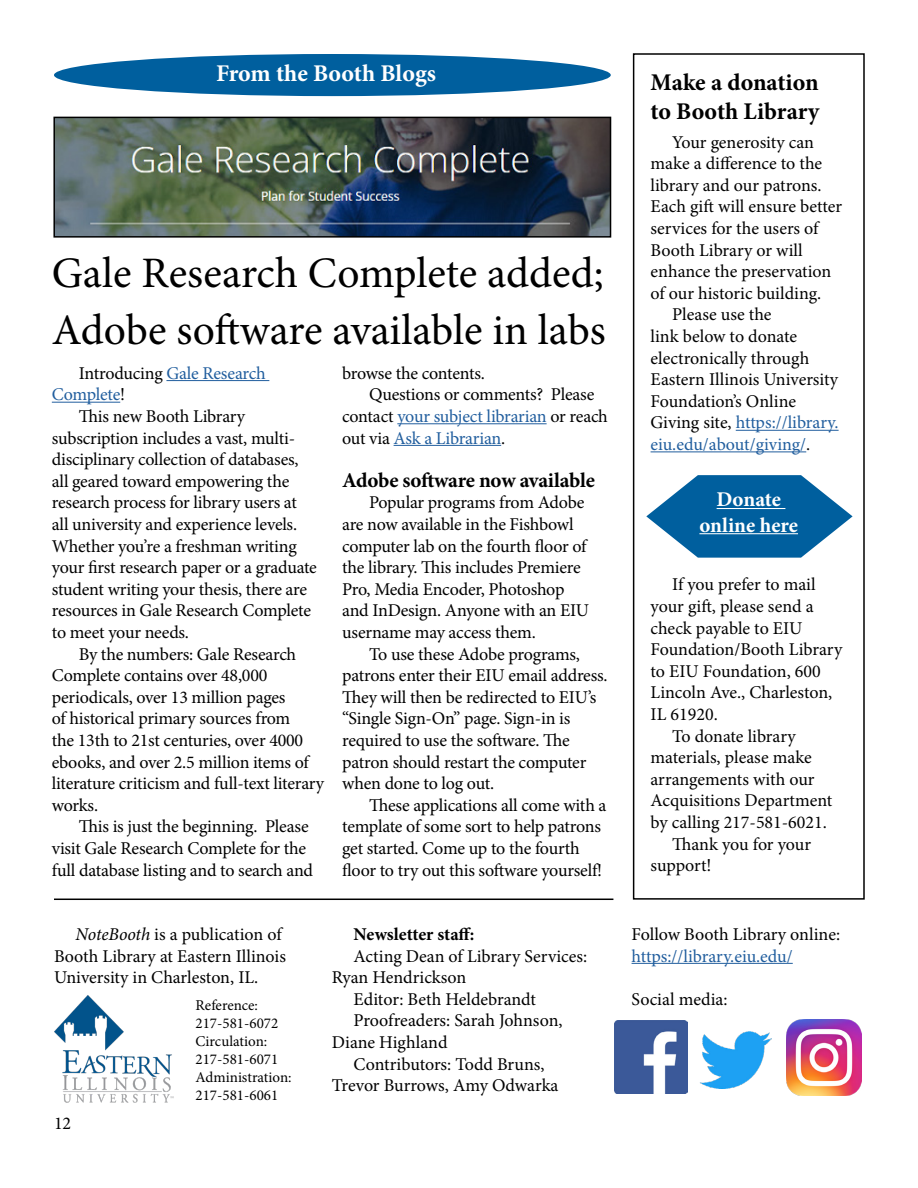
<style>
.page{position:relative;width:918px;height:1188px;background:#fff}
.page>*{position:absolute;margin:0;border:0;box-sizing:border-box;transform-origin:0 0}
.t1{font:43.5px/57px "Minion Pro";color:#000}
.t2{font:700 24px/28.8px "Minion Pro";color:#000}
.t3{font:700 24px "Minion Pro";color:#fff}
.t4{font:700 21px "Minion Pro";letter-spacing:-.015em;color:#000}
.t5{font:700 21px/25.2px "Minion Pro";color:#fff;text-align:center}
.t6{font:18px/21.6px "Minion Pro";letter-spacing:-.01em;color:#000}
.t7{font:18px/21.6px "Minion Pro";letter-spacing:-.01em;color:#215e9e}
.t8{font:700 18px "Minion Pro";letter-spacing:-.005em;color:#000}
.t9{font:15px/18px "Minion Pro";color:#000}
.s1{color:#000}
.s2{font-style:italic}
</style>
<div class="page">
<hr style="left:736px;top:430px;width:103px;height:1px;background:#215e9e">
<hr style="left:651px;top:451px;width:155px;height:1px;background:#215e9e">
<div style="left:633px;top:53px;width:232px;height:847px;border:2px solid #000"></div>
<svg style="left:646px;top:475px;width:207px;height:83px"></svg>
<hr style="left:717px;top:508px;width:68px;height:1px;background:#fff">
<hr style="left:699px;top:533px;width:99px;height:1px;background:#fff">
<hr style="left:632px;top:963px;width:161px;height:1px;background:#215e9e">
<img style="left:54px;top:995px;width:120px;height:108px">
<img style="left:615px;top:1021px;width:72px;height:72px">
<img style="left:700px;top:1031px;width:71px;height:58px">
<img style="left:786px;top:1020px;width:76px;height:75px">
<hr style="left:54px;top:899px;width:559px;height:1px;background:#000">
<hr style="left:166px;top:380px;width:103px;height:1px;background:#215e9e">
<hr style="left:52px;top:402px;width:68px;height:1px;background:#215e9e">
<hr style="left:397px;top:423px;width:150px;height:1px;background:#215e9e">
<hr style="left:394px;top:445px;width:107px;height:1px;background:#215e9e">
<div style="left:54px;top:54px;width:557px;height:42px;background:#005f9e;border-radius:50%"></div>
<img style="left:56px;top:120px;width:552px;height:115px">
<div style="left:53px;top:117px;width:558px;height:121px;border:2px solid #000"></div>
<h2 class="t3" style="left:216px;top:57px;width:222px">From the Booth Blogs</h2>
<h1 class="t1" style="left:52px;top:245px;width:555px">Gale Research Complete added;<br>Adobe software available in labs</h1>
<p class="t7" style="left:52px;top:362px;width:215px;text-indent:27px"><span class="s1">Introducing</span> Gale Research<br>Complete<span class="s1">!</span></p>
<p class="t6" style="left:52px;top:406px;width:267px;text-indent:27px">This new Booth Library subscription includes a vast, multi&shy;disciplinary collection of databases, all geared toward empowering the research process for library users at all university and experience levels.<br>Whether you’re a freshman writing your first research paper or a graduate student writing your thesis, there are resources in Gale Research Complete to meet your needs.</p>
<p class="t6" style="left:52px;top:643px;width:274px;text-indent:27px">By the numbers: Gale Research<br>Complete contains over 48,000 periodicals, over 13 million pages<br>of historical primary sources from<br>the 13th to 21st centuries, over 4000 ebooks, and over 2.5 million items of literature criticism and full-text literary works.</p>
<p class="t6" style="left:52px;top:816px;width:263px;text-indent:27px">This is just the beginning. Please visit Gale Research Complete for the full database listing and to search and</p>
<p class="t6" style="left:342px;top:362px;width:144px">browse the contents.</p>
<p class="t6" style="left:369px;top:384px;width:227px">Questions or comments? Please</p>
<p class="t7" style="left:342px;top:406px;width:267px"><span class="s1">contact</span> your subject librarian <span class="s1">or reach</span></p>
<p class="t7" style="left:342px;top:427px;width:165px"><span class="s1">out via</span> Ask a Librarian<span class="s1">.</span></p>
<p class="t4" style="left:342px;top:465px;width:254px">Adobe software now available</p>
<p class="t6" style="left:342px;top:492px;width:249px;text-indent:27px">Popular programs from Adobe are now available in the Fishbowl computer lab on the fourth floor of the library. This includes Premiere<br>Pro, Media Encoder, Photoshop and InDesign. Anyone with an EIU username may access them.</p>
<p class="t6" style="left:342px;top:643px;width:267px;text-indent:27px">To use these Adobe programs, patrons enter their EIU email address.<br>They will then be redirected to EIU’s “Single Sign-On” page. Sign-in is required to use the software. The patron should restart the computer when done to log out.</p>
<p class="t6" style="left:342px;top:794px;width:266px;text-indent:27px">These applications all come with a template of some sort to help patrons get started. Come up to the fourth floor to try out this software yourself!</p>
<p class="t6" style="left:54px;top:924px;width:233px;text-indent:22px"><span class="s2">NoteBooth</span> is a publication of<br>Booth Library at Eastern Illinois<br>University in Charleston, IL.</p>
<p class="t8" style="left:354px;top:922px;width:122px">Newsletter staff:</p>
<p class="t6" style="left:354px;top:945px;width:235px">Acting Dean of Library Services:</p>
<p class="t6" style="left:332px;top:967px;width:136px">Ryan Hendrickson</p>
<p class="t6" style="left:354px;top:988px;width:184px">Editor: Beth Heldebrandt</p>
<p class="t6" style="left:354px;top:1010px;width:211px">Proofreaders: Sarah Johnson,</p>
<p class="t6" style="left:332px;top:1032px;width:117px">Diane Highland</p>
<p class="t6" style="left:354px;top:1053px;width:192px">Contributors: Todd Bruns,</p>
<p class="t6" style="left:332px;top:1075px;width:228px">Trevor Burrows, Amy Odwarka</p>
<p class="t9" style="left:196px;top:996px;width:98px">Reference:<br>217-581-6072<br>Circulation:<br>217-581-6071<br>Administration:<br>217-581-6061</p>
<p class="t6" style="left:54px;top:1112px;width:19px">12</p>
<h2 class="t2" style="left:651px;top:68px;width:170px">Make a donation to Booth Library</h2>
<p class="t6" style="left:672px;top:131px;width:143px">Your generosity can</p>
<p class="t6" style="left:651px;top:153px;width:173px">make a difference to the</p>
<p class="t6" style="left:651px;top:174px;width:173px">library and our patrons.</p>
<p class="t6" style="left:651px;top:196px;width:193px">Each gift will ensure better</p>
<p class="t6" style="left:651px;top:218px;width:169px">services for the users of</p>
<p class="t6" style="left:651px;top:239px;width:154px">Booth Library or will</p>
<p class="t6" style="left:651px;top:261px;width:182px">enhance the preservation</p>
<p class="t6" style="left:651px;top:282px;width:172px">of our historic building.</p>
<p class="t6" style="left:672px;top:304px;width:101px">Please use the</p>
<p class="t6" style="left:651px;top:326px;width:148px">link below to donate</p>
<p class="t6" style="left:651px;top:347px;width:160px">electronically through</p>
<p class="t6" style="left:651px;top:369px;width:189px">Eastern Illinois University</p>
<p class="t6" style="left:651px;top:390px;width:147px">Foundation’s Online</p>
<p class="t7" style="left:651px;top:412px;width:190px"><span class="s1">Giving site,</span> https://library.</p>
<p class="t7" style="left:651px;top:434px;width:161px">eiu.edu/about/giving/<span class="s1">.</span></p>
<p class="t5" style="left:699px;top:487px;width:100px">Donate online here</p>
<p class="t6" style="left:672px;top:574px;width:145px">If you prefer to mail</p>
<p class="t6" style="left:651px;top:596px;width:165px">your gift, please send a</p>
<p class="t6" style="left:651px;top:617px;width:153px">check payable to EIU</p>
<p class="t6" style="left:651px;top:639px;width:193px">Foundation/Booth Library</p>
<p class="t6" style="left:651px;top:660px;width:172px">to EIU Foundation, 600</p>
<p class="t6" style="left:651px;top:682px;width:183px">Lincoln Ave., Charleston,</p>
<p class="t6" style="left:651px;top:704px;width:69px">IL 61920.</p>
<p class="t6" style="left:672px;top:725px;width:125px">To donate library</p>
<p class="t6" style="left:651px;top:747px;width:163px">materials, please make</p>
<p class="t6" style="left:651px;top:768px;width:166px">arrangements with our</p>
<p class="t6" style="left:651px;top:790px;width:183px">Acquisitions Department</p>
<p class="t6" style="left:651px;top:812px;width:178px">by calling 217-581-6021.</p>
<p class="t6" style="left:672px;top:833px;width:140px">Thank you for your</p>
<p class="t6" style="left:651px;top:855px;width:62px">support!</p>
<p class="t6" style="left:632px;top:924px;width:210px">Follow Booth Library online:</p>
<p class="t7" style="left:632px;top:945px;width:163px">https://library.eiu.edu/</p>
<p class="t6" style="left:632px;top:988px;width:98px">Social media:</p>
</div>
